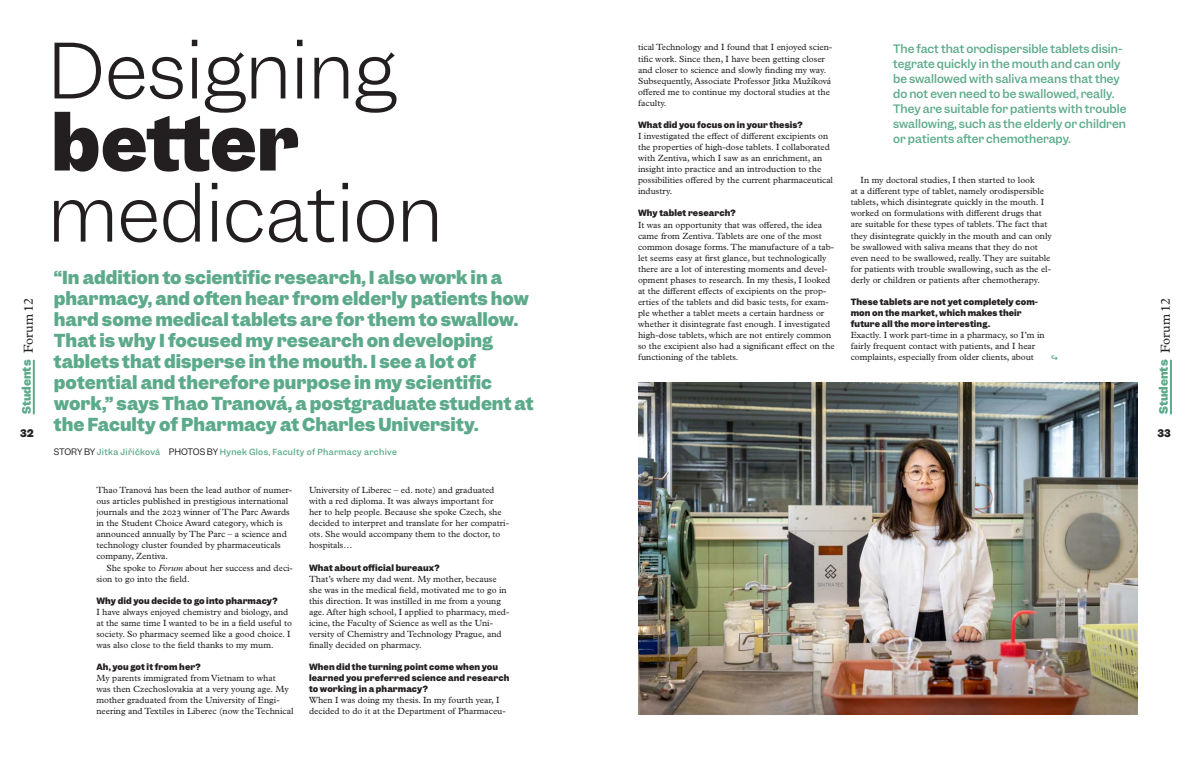
<style>
.page{position:relative;width:1191px;height:766px;background:#fff}
.page>*{position:absolute;margin:0;border:0;box-sizing:border-box;transform-origin:0 0}
.t1{font:300 72px "Garnett";color:#231f20}
.t2{font:700 72px "Garnett";color:#231f20}
.t3{font:700 17px/21px "Garnett";color:#5caa8b}
.t4{font:500 11px/15px "Garnett";color:#5caa8b}
.t5{font:700 11px "Garnett";color:#5caa8b}
.t6{font:700 10px "Garnett";color:#231f20}
.t7{font:9px/11.1px "Plantin Super";color:#231f20}
.t8{font:700 8.2px/11.1px "Garnett";letter-spacing:.01em;color:#231f20}
.t9{font:500 8px "Garnett";letter-spacing:.04em;color:#5caa8b}
.s1{font-family:"Plantin Super";font-weight:400;font-size:13px;color:#231f20}
.s2{font-weight:400;font-size:8.5px;color:#231f20}
.s3{font-style:italic}
</style>
<div class="page">
<hr style="left:33px;top:360px;width:2px;height:54px;background:#5caa8b">
<svg style="left:1051px;top:355px;width:6px;height:5px"></svg>
<hr style="left:1170px;top:360px;width:2px;height:54px;background:#5caa8b">
<img style="left:638px;top:382px;width:499px;height:332px">
<p class="t5" style="left:19px;top:414px;width:117px;rotate:-90deg">Students <span class="s1">Forum 12</span></p>
<p class="t6" style="left:20px;top:426px;width:15px">32</p>
<h1 class="t1" style="left:48px;top:26px;width:349px">Designing</h1>
<h1 class="t2" style="left:51px;top:94px;width:249px">better</h1>
<h1 class="t1" style="left:48px;top:169px;width:396px">medication</h1>
<p class="t3" style="left:54px;top:267px;width:481px">“In addition to scientific research, I also work in a pharmacy, and often hear from elderly patients how hard some medical tablets are for them to swallow.<br>That is why I focused my research on developing tablets that disperse in the mouth. I see a lot of potential and therefore purpose in my scientific work,” says Thao Tranová, a postgraduate student at the Faculty of Pharmacy at Charles University.</p>
<p class="t9" style="left:54px;top:446px;width:344px"><span class="s2">STORY BY</span> Jitka Jiřičková <span class="s2">PHOTOS BY</span> Hynek Glos, Faculty of Pharmacy archive</p>
<p class="t7" style="left:96px;top:483px;width:197px">Thao Tranová has been the lead author of numer&shy;ous articles published in prestigious international journals and the 2023 winner of The Parc Awards in the Student Choice Award category, which is announced annually by The Parc – a science and technology cluster founded by pharmaceuticals company, Zentiva.</p>
<p class="t7" style="left:96px;top:561px;width:198px;text-indent:10px">She spoke to <span class="s3">Forum</span> about her success and deci&shy;sion to go into the field.</p>
<p class="t8" style="left:96px;top:595px;width:183px">Why did you decide to go into pharmacy?</p>
<p class="t7" style="left:96px;top:605px;width:197px">I have always enjoyed chemistry and biology, and at the same time I wanted to be in a field useful to society. So pharmacy seemed like a good choice. I was also close to the field thanks to my mum.</p>
<p class="t8" style="left:96px;top:661px;width:106px">Ah, you got it from her?</p>
<p class="t7" style="left:96px;top:671px;width:199px">My parents immigrated from Vietnam to what<br>was then Czechoslovakia at a very young age. My mother graduated from the University of Engi&shy;neering and Textiles in Liberec (now the Technical</p>
<p class="t7" style="left:309px;top:483px;width:201px">University of Liberec – ed. note) and graduated with a red diploma. It was always important for<br>her to help people. Because she spoke Czech, she decided to interpret and translate for her compatri&shy;ots. She would accompany them to the doctor, to hospitals…</p>
<p class="t8" style="left:309px;top:561px;width:132px">What about official bureaux?</p>
<p class="t7" style="left:309px;top:572px;width:202px">That’s where my dad went. My mother, because she was in the medical field, motivated me to go in this direction. It was instilled in me from a young age. After high school, I applied to pharmacy, med&shy;icine, the Faculty of Science as well as the Uni&shy;versity of Chemistry and Technology Prague, and finally decided on pharmacy.</p>
<p class="t8" style="left:309px;top:661px;width:202px">When did the turning point come when you learned you preferred science and research to working in a pharmacy?</p>
<p class="t7" style="left:309px;top:693px;width:198px">When I was doing my thesis. In my fourth year, I decided to do it at the Department of Pharmaceu-</p>
<p class="t7" style="left:638px;top:41px;width:196px">tical Technology and I found that I enjoyed scien&shy;tific work. Since then, I have been getting closer and closer to science and slowly finding my way.<br>Subsequently, Associate Professor Jitka Mužíková offered me to continue my doctoral studies at the faculty.</p>
<p class="t8" style="left:638px;top:119px;width:166px">What did you focus on in your thesis?</p>
<p class="t7" style="left:638px;top:129px;width:196px">I investigated the effect of different excipients on the properties of high-dose tablets. I collaborated with Zentiva, which I saw as an enrichment, an insight into practice and an introduction to the possibilities offered by the current pharmaceutical industry.</p>
<p class="t8" style="left:638px;top:208px;width:99px">Why tablet research?</p>
<p class="t7" style="left:638px;top:218px;width:198px">It was an opportunity that was offered, the idea came from Zentiva. Tablets are one of the most common dosage forms. The manufacture of a tab&shy;let seems easy at first glance, but technologically there are a lot of interesting moments and devel&shy;opment phases to research. In my thesis, I looked at the different effects of excipients on the prop&shy;erties of the tablets and did basic tests, for exam&shy;ple whether a tablet meets a certain hardness or whether it disintegrate fast enough. I investigated high-dose tablets, which are not entirely common so the excipient also had a significant effect on the functioning of the tablets.</p>
<p class="t4" style="left:893px;top:41px;width:235px">The fact that orodispersible tablets disin&shy;tegrate quickly in the mouth and can only be swallowed with saliva means that they do not even need to be swallowed, really.<br>They are suitable for patients with trouble swallowing, such as the elderly or children or patients after chemotherapy.</p>
<p class="t7" style="left:850px;top:174px;width:203px;text-indent:10px">In my doctoral studies, I then started to look<br>at a different type of tablet, namely orodispersible tablets, which disintegrate quickly in the mouth. I worked on formulations with different drugs that are suitable for these types of tablets. The fact that they disintegrate quickly in the mouth and can only be swallowed with saliva means that they do not even need to be swallowed, really. They are suitable for patients with trouble swallowing, such as the el&shy;derly or children or patients after chemotherapy.</p>
<p class="t8" style="left:850px;top:296px;width:189px">These tablets are not yet completely com&shy;mon on the market, which makes their future all the more interesting.</p>
<p class="t7" style="left:850px;top:328px;width:195px">Exactly. I work part-time in a pharmacy, so I’m in fairly frequent contact with patients, and I hear complaints, especially from older clients, about</p>
<p class="t5" style="left:1156px;top:414px;width:117px;rotate:-90deg">Students <span class="s1">Forum 12</span></p>
<p class="t6" style="left:1157px;top:426px;width:15px">33</p>
</div>
